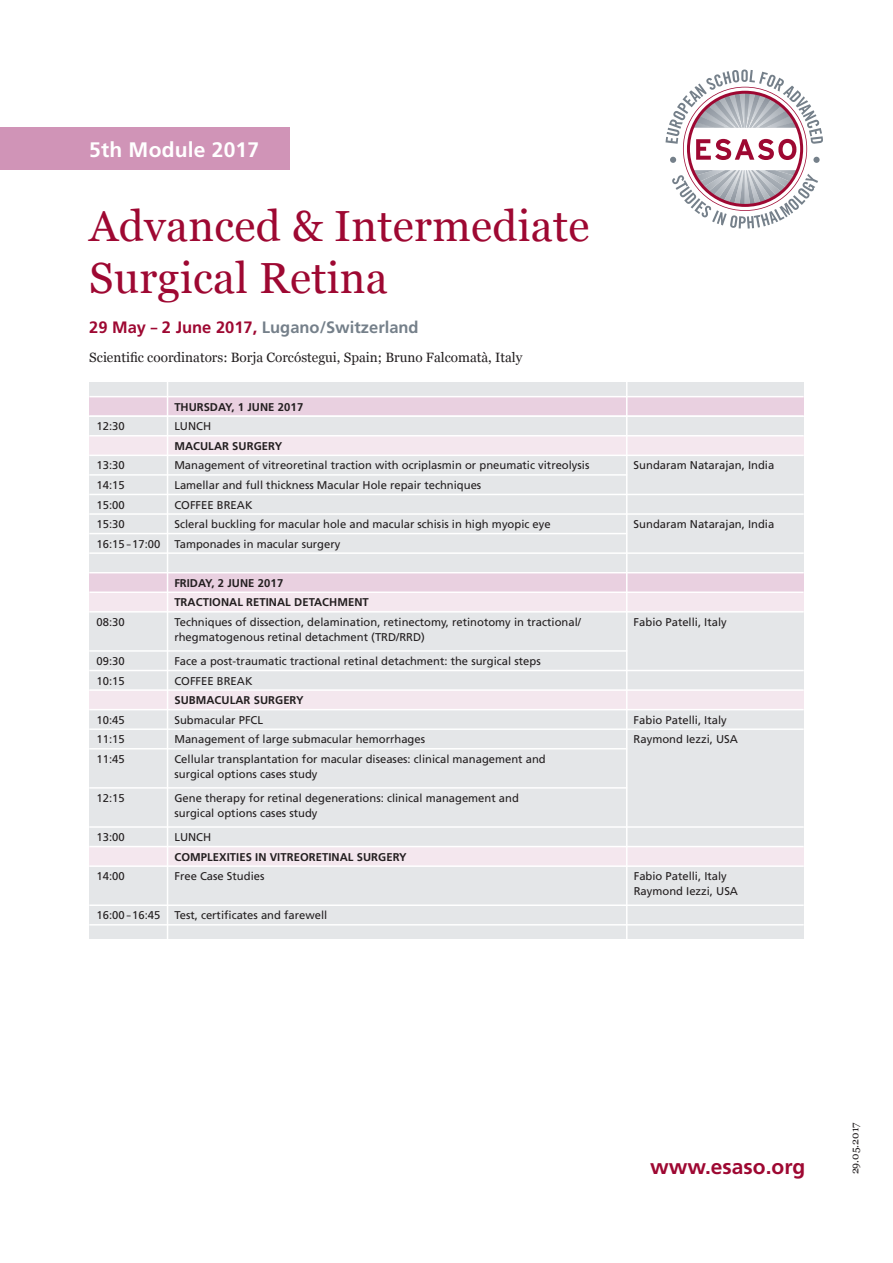
<style>
.page{position:relative;width:893px;height:1263px;background:#fff}
.page>*{position:absolute;margin:0;border:0;box-sizing:border-box;transform-origin:0 0}
.t1{font:43.5px/52.5px "Georgia";letter-spacing:.01em;color:#9e0832}
.t2{font:700 21px "Frutiger";color:#9e0832}
.t3{font:700 21px "Frutiger";letter-spacing:.01em;color:#fff}
.t4{font:700 16.5px "Frutiger";color:#75808a}
.t5{font:13.5px "Georgia";color:#231f20}
.t6{font:11.25px/15px "Frutiger";color:#231f20}
.t7{font:700 11.25px/19.5px "Frutiger";letter-spacing:.005em;color:#231f20}
.t8{font:10.5px "Georgia";letter-spacing:.005em;color:#231f20}
.s1{color:#9e0832}
</style>
<div class="page">
<div style="left:89px;top:382px;width:715px;height:557px;background:#e4e6e8"></div>
<div style="left:89px;top:396px;width:715px;height:20px;background:#e9d0e0"></div>
<div style="left:89px;top:436px;width:715px;height:19px;background:#f4e7ee"></div>
<div style="left:89px;top:592px;width:715px;height:20px;background:#f4e7ee"></div>
<div style="left:89px;top:690px;width:715px;height:20px;background:#f4e7ee"></div>
<div style="left:89px;top:847px;width:715px;height:19px;background:#f4e7ee"></div>
<div style="left:89px;top:573px;width:715px;height:19px;background:#e9d0e0"></div>
<hr style="left:89px;top:396px;width:715px;height:1px;background:#fff">
<hr style="left:89px;top:415px;width:715px;height:2px;background:#fff">
<hr style="left:89px;top:435px;width:715px;height:1px;background:#fff">
<hr style="left:89px;top:455px;width:715px;height:1px;background:#fff">
<hr style="left:89px;top:474px;width:538px;height:2px;background:#fff">
<hr style="left:89px;top:494px;width:715px;height:1px;background:#fff">
<hr style="left:89px;top:513px;width:715px;height:2px;background:#fff">
<hr style="left:89px;top:533px;width:538px;height:1px;background:#fff">
<hr style="left:89px;top:552px;width:715px;height:2px;background:#fff">
<hr style="left:89px;top:572px;width:715px;height:1px;background:#fff">
<hr style="left:89px;top:591px;width:715px;height:2px;background:#fff">
<hr style="left:89px;top:611px;width:715px;height:2px;background:#fff">
<hr style="left:89px;top:650px;width:538px;height:2px;background:#fff">
<hr style="left:89px;top:670px;width:715px;height:1px;background:#fff">
<hr style="left:89px;top:689px;width:715px;height:2px;background:#fff">
<hr style="left:89px;top:709px;width:715px;height:1px;background:#fff">
<hr style="left:89px;top:728px;width:715px;height:2px;background:#fff">
<hr style="left:89px;top:748px;width:538px;height:1px;background:#fff">
<hr style="left:89px;top:787px;width:538px;height:2px;background:#fff">
<hr style="left:89px;top:826px;width:715px;height:2px;background:#fff">
<hr style="left:89px;top:846px;width:715px;height:1px;background:#fff">
<hr style="left:89px;top:865px;width:715px;height:2px;background:#fff">
<hr style="left:89px;top:904px;width:715px;height:2px;background:#fff">
<hr style="left:89px;top:924px;width:715px;height:1px;background:#fff">
<hr style="left:167px;top:374px;width:1px;height:723px;background:#fff">
<div style="left:0;top:128px;width:289px;height:42px;background:#d094b7"></div>
<svg style="left:665px;top:70px;width:158px;height:159px"></svg>
<div style="left:813px;top:157px;width:7px;height:6px;background:#75808a;border-radius:50%"></div>
<hr style="left:626px;top:374px;width:1px;height:723px;background:#fff">
<h2 class="t3" style="left:89px;top:137px;width:171px">5th Module 2017</h2>
<h1 class="t1" style="left:89px;top:198px;width:502px">Advanced &amp; Intermediate<br>Surgical Retina</h1>
<h3 class="t4" style="left:89px;top:317px;width:331px"><span class="s1">29 May – 2 June 2017,</span> Lugano/Switzerland</h3>
<p class="t5" style="left:89px;top:348px;width:435px">Scientific coordinators: Borja Corcóstegui, Spain; Bruno Falcomatà, Italy</p>
<p class="t7" style="left:174px;top:397px;width:130px">THURSDAY, 1 JUNE 2017</p>
<p class="t6" style="left:97px;top:419px;width:30px">12:30</p>
<p class="t6" style="left:174px;top:419px;width:38px">LUNCH</p>
<p class="t7" style="left:174px;top:436px;width:109px">MACULAR SURGERY</p>
<p class="t6" style="left:97px;top:458px;width:30px">13:30</p>
<p class="t6" style="left:174px;top:458px;width:417px">Management of vitreoretinal traction with ocriplasmin or pneumatic vitreolysis</p>
<p class="t6" style="left:634px;top:458px;width:142px">Sundaram Natarajan, India</p>
<p class="t6" style="left:97px;top:478px;width:30px">14:15</p>
<p class="t6" style="left:174px;top:478px;width:308px">Lamellar and full thickness Macular Hole repair techniques</p>
<p class="t6" style="left:97px;top:497px;width:30px">15:00</p>
<p class="t6" style="left:174px;top:497px;width:80px">COFFEE BREAK</p>
<p class="t6" style="left:97px;top:517px;width:30px">15:30</p>
<p class="t6" style="left:174px;top:517px;width:378px">Scleral buckling for macular hole and macular schisis in high myopic eye</p>
<p class="t6" style="left:634px;top:517px;width:142px">Sundaram Natarajan, India</p>
<p class="t6" style="left:97px;top:536px;width:245px">16:15 – 17:00 Tamponades in macular surgery</p>
<p class="t7" style="left:174px;top:573px;width:196px">FRIDAY, 2 JUNE 2017<br>TRACTIONAL RETINAL DETACHMENT</p>
<p class="t6" style="left:97px;top:615px;width:30px">08:30</p>
<p class="t6" style="left:174px;top:615px;width:408px">Techniques of dissection, delamination, retinectomy, retinotomy in tractional/</p>
<p class="t6" style="left:634px;top:615px;width:95px">Fabio Patelli, Italy</p>
<p class="t6" style="left:174px;top:630px;width:252px">rhegmatogenous retinal detachment (TRD/RRD)</p>
<p class="t6" style="left:97px;top:654px;width:30px">09:30</p>
<p class="t6" style="left:174px;top:654px;width:368px">Face a post-traumatic tractional retinal detachment: the surgical steps</p>
<p class="t6" style="left:97px;top:673px;width:30px">10:15</p>
<p class="t6" style="left:174px;top:673px;width:80px">COFFEE BREAK</p>
<p class="t7" style="left:174px;top:691px;width:131px">SUBMACULAR SURGERY</p>
<p class="t6" style="left:97px;top:712px;width:30px">10:45</p>
<p class="t6" style="left:174px;top:712px;width:90px">Submacular PFCL</p>
<p class="t6" style="left:634px;top:712px;width:95px">Fabio Patelli, Italy</p>
<p class="t6" style="left:97px;top:732px;width:30px">11:15</p>
<p class="t6" style="left:174px;top:732px;width:252px">Management of large submacular hemorrhages</p>
<p class="t6" style="left:634px;top:732px;width:106px">Raymond Iezzi, USA</p>
<p class="t6" style="left:97px;top:751px;width:30px">11:45</p>
<p class="t6" style="left:174px;top:751px;width:373px">Cellular transplantation for macular diseases: clinical management and surgical options cases study</p>
<p class="t6" style="left:97px;top:791px;width:30px">12:15</p>
<p class="t6" style="left:174px;top:791px;width:346px">Gene therapy for retinal degenerations: clinical management and surgical options cases study</p>
<p class="t6" style="left:97px;top:830px;width:30px">13:00</p>
<p class="t6" style="left:174px;top:830px;width:38px">LUNCH</p>
<p class="t7" style="left:174px;top:847px;width:234px">COMPLEXITIES IN VITREORETINAL SURGERY</p>
<p class="t6" style="left:97px;top:869px;width:30px">14:00</p>
<p class="t6" style="left:174px;top:869px;width:92px">Free Case Studies</p>
<p class="t6" style="left:634px;top:869px;width:106px">Fabio Patelli, Italy<br>Raymond Iezzi, USA</p>
<p class="t6" style="left:97px;top:908px;width:232px">16:00 – 16:45 Test, certificates and farewell</p>
<h2 class="t2" style="left:650px;top:1154px;width:157px">www.esaso.org</h2>
<p class="t8" style="left:847px;top:1174px;width:54px;rotate:-90deg">29.05.2017</p>
</div>
